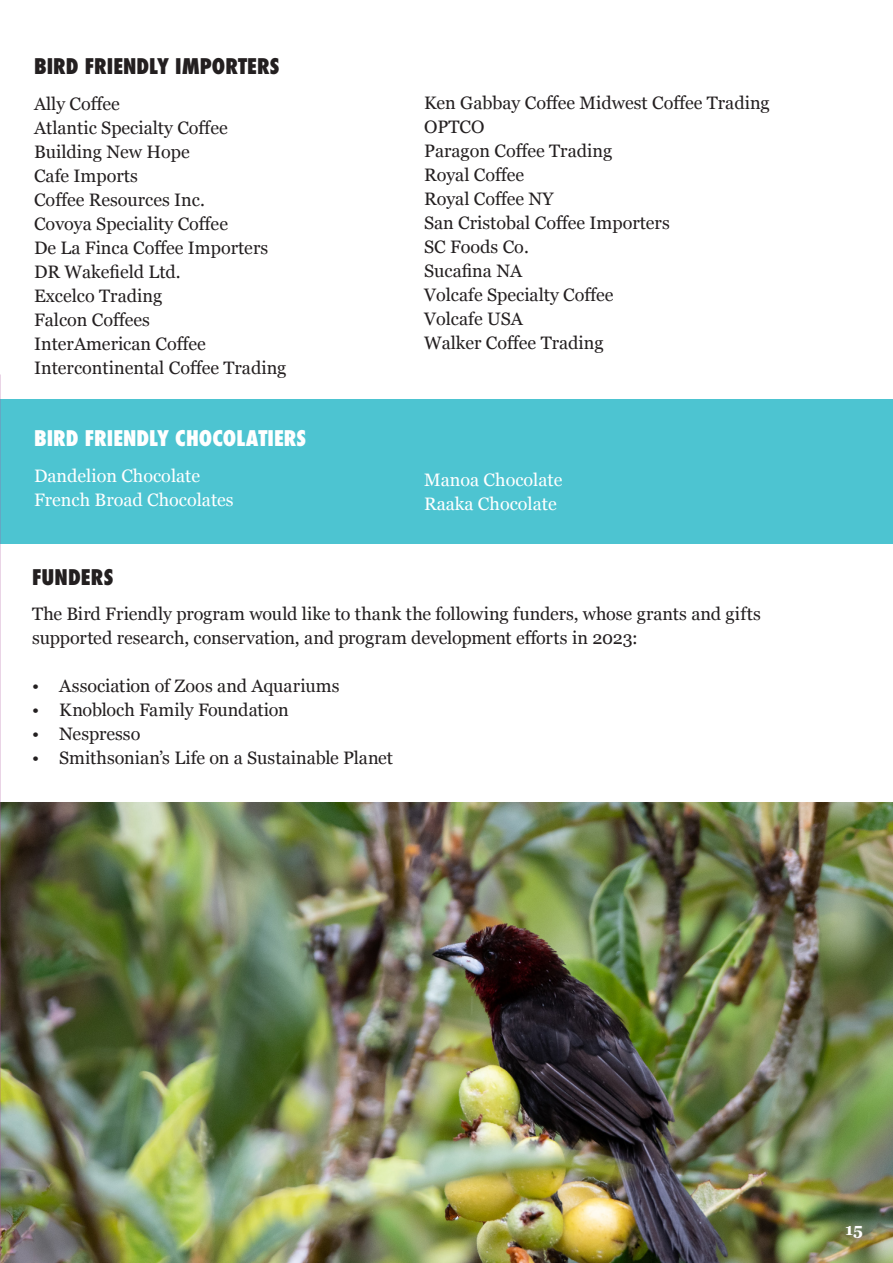
<style>
.page{position:relative;width:893px;height:1263px;background:#fff}
.page>*{position:absolute;margin:0;border:0;box-sizing:border-box;transform-origin:0 0}
.Paragraph{font:800 condensed 21px "Futura";color:#fff}
.Paragraph-2{font:800 condensed 21px "Futura";color:#231f20}
.header_2{font:800 condensed 21px "Futura";letter-spacing:.005em;color:#231f20}
.Paragraph-3{font:18px "Georgia";color:#231f20}
.Body_big_bullet{font:18px/24px "Georgia";letter-spacing:-.005em;color:#231f20}
.Paragraph-4{font:18px "Georgia";color:#fff}
.Page_Section_Title_-_Black{font:700 16.5px "Georgia";color:#fff}
</style>
<div class="page">
<img style="left:0;top:803px;width:893px;height:460px">
<div style="left:0;top:400px;width:893px;height:144px;background:#4dc4d1"></div>
<p class="Paragraph-2" style="left:34px;top:52px;width:247px">BIRD FRIENDLY IMPORTERS</p>
<p class="Paragraph-3" style="left:34px;top:91px;width:87px">Ally Coffee</p>
<p class="Paragraph-3" style="left:34px;top:115px;width:195px">Atlantic Specialty Coffee</p>
<p class="Paragraph-3" style="left:34px;top:139px;width:157px">Building New Hope</p>
<p class="Paragraph-3" style="left:34px;top:163px;width:105px">Cafe Imports</p>
<p class="Paragraph-3" style="left:34px;top:187px;width:172px">Coffee Resources Inc.</p>
<p class="Paragraph-3" style="left:34px;top:211px;width:195px">Covoya Speciality Coffee</p>
<p class="Paragraph-3" style="left:34px;top:235px;width:236px">De La Finca Coffee Importers</p>
<p class="Paragraph-3" style="left:34px;top:259px;width:148px">DR Wakefield Ltd.</p>
<p class="Paragraph-3" style="left:34px;top:283px;width:130px">Excelco Trading</p>
<p class="Paragraph-3" style="left:34px;top:307px;width:117px">Falcon Coffees</p>
<p class="Paragraph-3" style="left:34px;top:331px;width:173px">InterAmerican Coffee</p>
<p class="Paragraph-3" style="left:34px;top:355px;width:254px">Intercontinental Coffee Trading</p>
<p class="Paragraph" style="left:34px;top:424px;width:273px">BIRD FRIENDLY CHOCOLATIERS</p>
<p class="Paragraph-4" style="left:34px;top:463px;width:168px">Dandelion Chocolate</p>
<p class="Paragraph-4" style="left:34px;top:487px;width:201px">French Broad Chocolates</p>
<p class="header_2" style="left:32px;top:563px;width:83px">FUNDERS</p>
<p class="Paragraph-3" style="left:424px;top:90px;width:347px">Ken Gabbay Coffee Midwest Coffee Trading</p>
<p class="Paragraph-3" style="left:424px;top:114px;width:62px">OPTCO</p>
<p class="Paragraph-3" style="left:424px;top:138px;width:190px">Paragon Coffee Trading</p>
<p class="Paragraph-3" style="left:424px;top:162px;width:102px">Royal Coffee</p>
<p class="Paragraph-3" style="left:424px;top:186px;width:131px">Royal Coffee NY</p>
<p class="Paragraph-3" style="left:424px;top:210px;width:247px">San Cristobal Coffee Importers</p>
<p class="Paragraph-3" style="left:424px;top:234px;width:106px">SC Foods Co.</p>
<p class="Paragraph-3" style="left:424px;top:258px;width:100px">Sucafina NA</p>
<p class="Paragraph-3" style="left:424px;top:282px;width:191px">Volcafe Specialty Coffee</p>
<p class="Paragraph-3" style="left:424px;top:306px;width:100px">Volcafe USA</p>
<p class="Paragraph-3" style="left:424px;top:330px;width:181px">Walker Coffee Trading</p>
<p class="Paragraph-4" style="left:424px;top:466px;width:140px">Manoa Chocolate</p>
<p class="Paragraph-4" style="left:424px;top:490px;width:134px">Raaka Chocolate</p>
<p class="Body_big_bullet" style="left:32px;top:601px;width:730px">The Bird Friendly program would like to thank the following funders, whose grants and gifts supported research, conservation, and program development efforts in 2023:</p>
<p class="Body_big_bullet" style="left:32px;top:673px;width:309px">• Association of Zoos and Aquariums</p>
<p class="Body_big_bullet" style="left:32px;top:697px;width:258px">• Knobloch Family Foundation</p>
<p class="Body_big_bullet" style="left:32px;top:721px;width:110px">• Nespresso</p>
<p class="Body_big_bullet" style="left:32px;top:745px;width:362px">• Smithsonian’s Life on a Sustainable Planet</p>
<p class="Page_Section_Title_-_Black" style="left:845px;top:1216px;width:19px">15</p>
</div>
